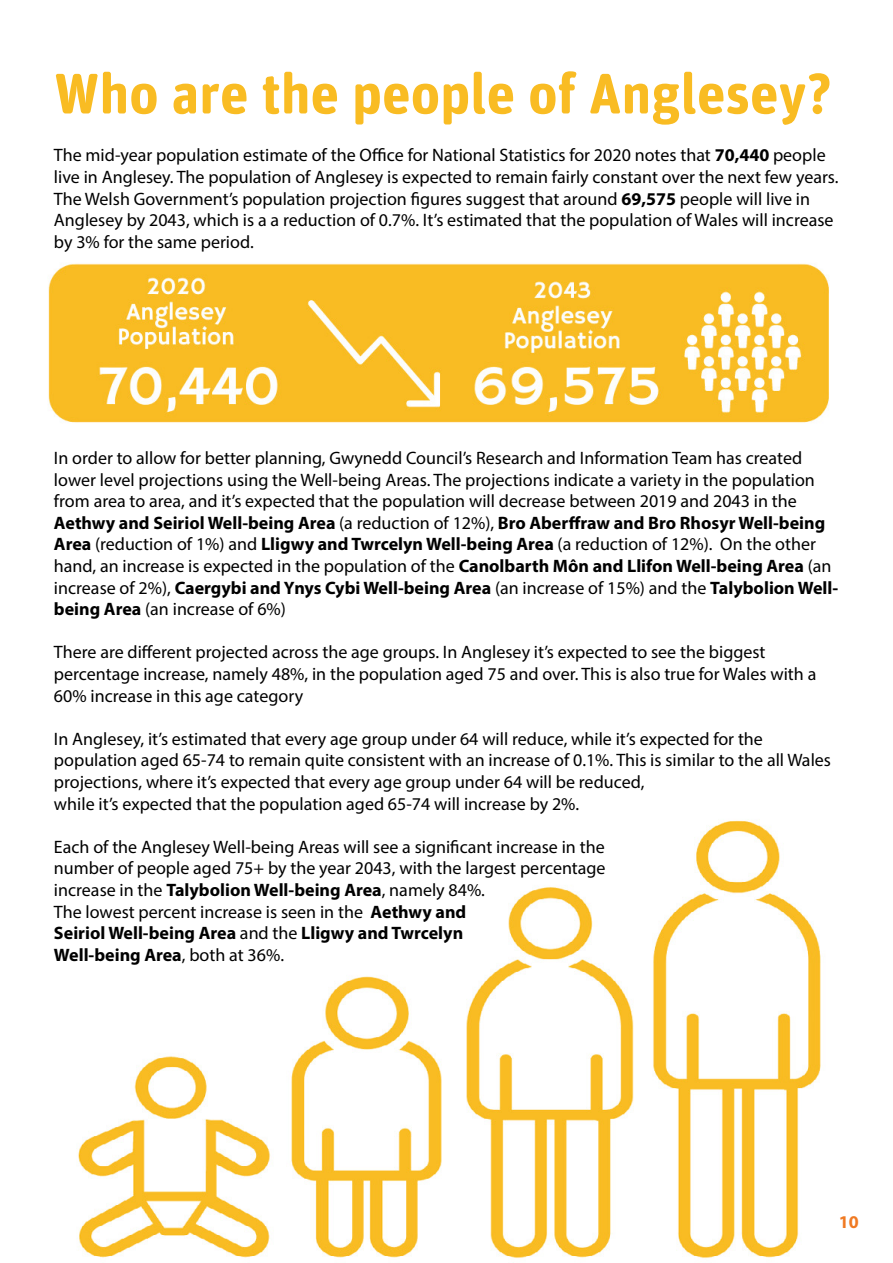
<style>
.page{position:relative;width:893px;height:1263px;background:#fff}
.page>*{position:absolute;margin:0;border:0;box-sizing:border-box;transform-origin:0 0}
.t1{font:700 57px "Unit Rounded Pro";color:#f9bc23}
.t2{font:18px/21.6px "Myriad Pro";color:#000}
.t3{font:700 18px "Myriad Pro";color:#f07a23}
.s1{font-weight:700}
</style>
<div class="page">
<img style="left:78px;top:820px;width:743px;height:439px">
<img style="left:48px;top:263px;width:781px;height:160px">
<h1 class="t1" style="left:54px;top:53px;width:779px">Who are the people of Anglesey?</h1>
<p class="t2" style="left:54px;top:144px;width:786px">The mid-year population estimate of the Office for National Statistics for 2020 notes that <span class="s1">70,440</span> people live in Anglesey. The population of Anglesey is expected to remain fairly constant over the next few years.<br>The Welsh Government’s population projection figures suggest that around <span class="s1">69,575</span> people will live in Anglesey by 2043, which is a a reduction of 0.7%. It’s estimated that the population of Wales will increase by 3% for the same period.</p>
<p class="t2" style="left:54px;top:447px;width:786px">In order to allow for better planning, Gwynedd Council’s Research and Information Team has created lower level projections using the Well-being Areas. The projections indicate a variety in the population from area to area, and it’s expected that the population will decrease between 2019 and 2043 in the <span class="s1">Aethwy and Seiriol Well-being Area</span> (a reduction of 12%), <span class="s1">Bro Aberffraw and Bro Rhosyr Well-being Area</span> (reduction of 1%) and <span class="s1">Lligwy and Twrcelyn Well-being Area</span> (a reduction of 12%). On the other hand, an increase is expected in the population of the <span class="s1">Canolbarth Môn and Llifon Well-being Area</span> (an increase of 2%), <span class="s1">Caergybi and Ynys Cybi Well-being Area</span> (an increase of 15%) and the <span class="s1">Talybolion Well&shy;being Area</span> (an increase of 6%)</p>
<p class="t2" style="left:54px;top:641px;width:764px">There are different projected across the age groups. In Anglesey it’s expected to see the biggest percentage increase, namely 48%, in the population aged 75 and over. This is also true for Wales with a<br>60% increase in this age category</p>
<p class="t2" style="left:54px;top:728px;width:778px">In Anglesey, it’s estimated that every age group under 64 will reduce, while it’s expected for the population aged 65-74 to remain quite consistent with an increase of 0.1%. This is similar to the all Wales projections, where it’s expected that every age group under 64 will be reduced,<br>while it’s expected that the population aged 65-74 will increase by 2%.</p>
<p class="t2" style="left:54px;top:836px;width:553px">Each of the Anglesey Well-being Areas will see a significant increase in the number of people aged 75+ by the year 2043, with the largest percentage increase in the <span class="s1">Talybolion Well-being Area</span>, namely 84%.<br>The lowest percent increase is seen in the <span class="s1">Aethwy and<br>Seiriol Well-being Area</span> and the <span class="s1">Lligwy and Twrcelyn<br>Well-being Area</span>, both at 36%.</p>
<p class="t3" style="left:839px;top:1210px;width:21px">10</p>
</div>
